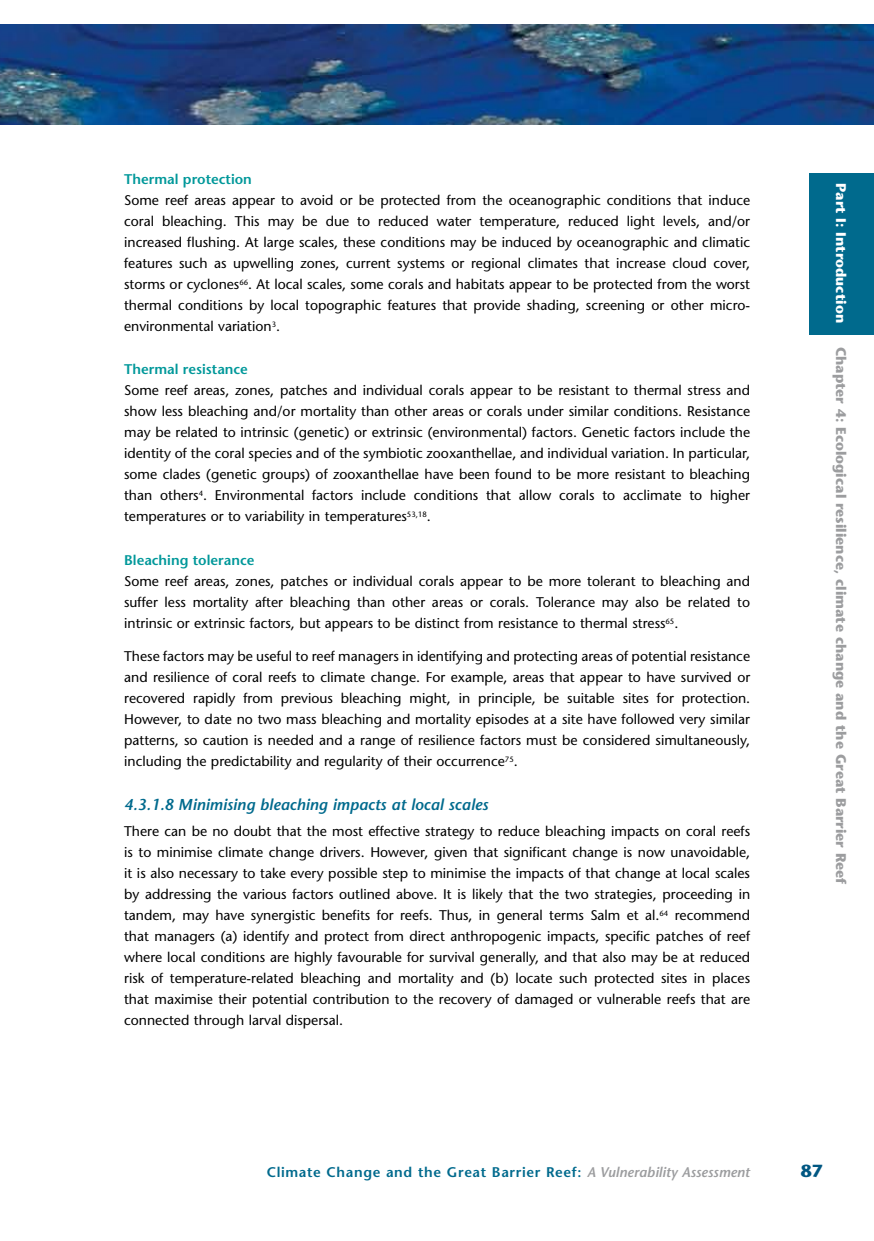
<style>
.page{position:relative;width:874px;height:1241px;background:#fff}
.page>*{position:absolute;margin:0;border:0;box-sizing:border-box;transform-origin:0 0}
.t1{font:700 17.5px "Stone Sans";color:#005782}
.t2{font:italic 600 15.75px "Stone Sans";color:#006a8d}
.t3{font:14px/21px "Stone Sans";color:#000;text-align:justify}
.t4{font:700 14px "Stone Sans";color:#9c9d9f}
.t5{font:600 14px "Stone Sans";letter-spacing:.045em;color:#006a8d}
.t6{font:600 14px "Stone Sans";color:#00989a}
.t7{font:700 14px "Stone Sans";color:#fff}
.s1{font-style:italic;color:#9c9d9f}
</style>
<div class="page">
<img style="left:0;top:25px;width:873px;height:99px">
<div style="left:809px;top:173px;width:64px;height:162px;background:#006a8d"></div>
<p class="t6" style="left:124px;top:170px;width:129px">Thermal protection</p>
<p class="t3" style="left:124px;top:189px;width:627px">Some reef areas appear to avoid or be protected from the oceanographic conditions that induce coral bleaching. This may be due to reduced water temperature, reduced light levels, and/or increased flushing. At large scales, these conditions may be induced by oceanographic and climatic features such as upwelling zones, current systems or regional climates that increase cloud cover, storms or cyclones<sup>66</sup>. At local scales, some corals and habitats appear to be protected from the worst thermal conditions by local topographic features that provide shading, screening or other micro&shy;environmental variation<sup>3</sup>.</p>
<p class="t6" style="left:124px;top:361px;width:125px">Thermal resistance</p>
<p class="t3" style="left:124px;top:380px;width:627px">Some reef areas, zones, patches and individual corals appear to be resistant to thermal stress and show less bleaching and/or mortality than other areas or corals under similar conditions. Resistance may be related to intrinsic (genetic) or extrinsic (environmental) factors. Genetic factors include the identity of the coral species and of the symbiotic zooxanthellae, and individual variation. In particular, some clades (genetic groups) of zooxanthellae have been found to be more resistant to bleaching than others<sup>4</sup>. Environmental factors include conditions that allow corals to acclimate to higher temperatures or to variability in temperatures<sup>53,18</sup>.</p>
<p class="t6" style="left:124px;top:551px;width:132px">Bleaching tolerance</p>
<p class="t3" style="left:124px;top:570px;width:627px">Some reef areas, zones, patches or individual corals appear to be more tolerant to bleaching and suffer less mortality after bleaching than other areas or corals. Tolerance may also be related to intrinsic or extrinsic factors, but appears to be distinct from resistance to thermal stress<sup>65</sup>.</p>
<p class="t3" style="left:124px;top:645px;width:627px">These factors may be useful to reef managers in identifying and protecting areas of potential resistance and resilience of coral reefs to climate change. For example, areas that appear to have survived or recovered rapidly from previous bleaching might, in principle, be suitable sites for protection.<br>However, to date no two mass bleaching and mortality episodes at a site have followed very similar patterns, so caution is needed and a range of resilience factors must be considered simultaneously, including the predictability and regularity of their occurrence<sup>75</sup>.</p>
<p class="t2" style="left:124px;top:794px;width:365px">4.3.1.8 Minimising bleaching impacts at local scales</p>
<p class="t3" style="left:124px;top:820px;width:627px">There can be no doubt that the most effective strategy to reduce bleaching impacts on coral reefs is to minimise climate change drivers. However, given that significant change is now unavoidable, it is also necessary to take every possible step to minimise the impacts of that change at local scales by addressing the various factors outlined above. It is likely that the two strategies, proceeding in tandem, may have synergistic benefits for reefs. Thus, in general terms Salm et al.<sup>64</sup> recommend that managers (a) identify and protect from direct anthropogenic impacts, specific patches of reef where local conditions are highly favourable for survival generally, and that also may be at reduced risk of temperature-related bleaching and mortality and (b) locate such protected sites in places that maximise their potential contribution to the recovery of damaged or vulnerable reefs that are connected through larval dispersal.</p>
<p class="t7" style="left:849px;top:183px;width:141px;rotate:90deg">Part I: Introduction</p>
<p class="t4" style="left:849px;top:346px;width:539px;rotate:90deg">Chapter 4: Ecological resilience, climate change and the Great Barrier Reef</p>
<p class="t5" style="left:266px;top:1163px;width:484px">Climate Change and the Great Barrier Reef: <span class="s1">A Vulnerability Assessment</span></p>
<p class="t1" style="left:800px;top:1160px;width:24px">87</p>
</div>
